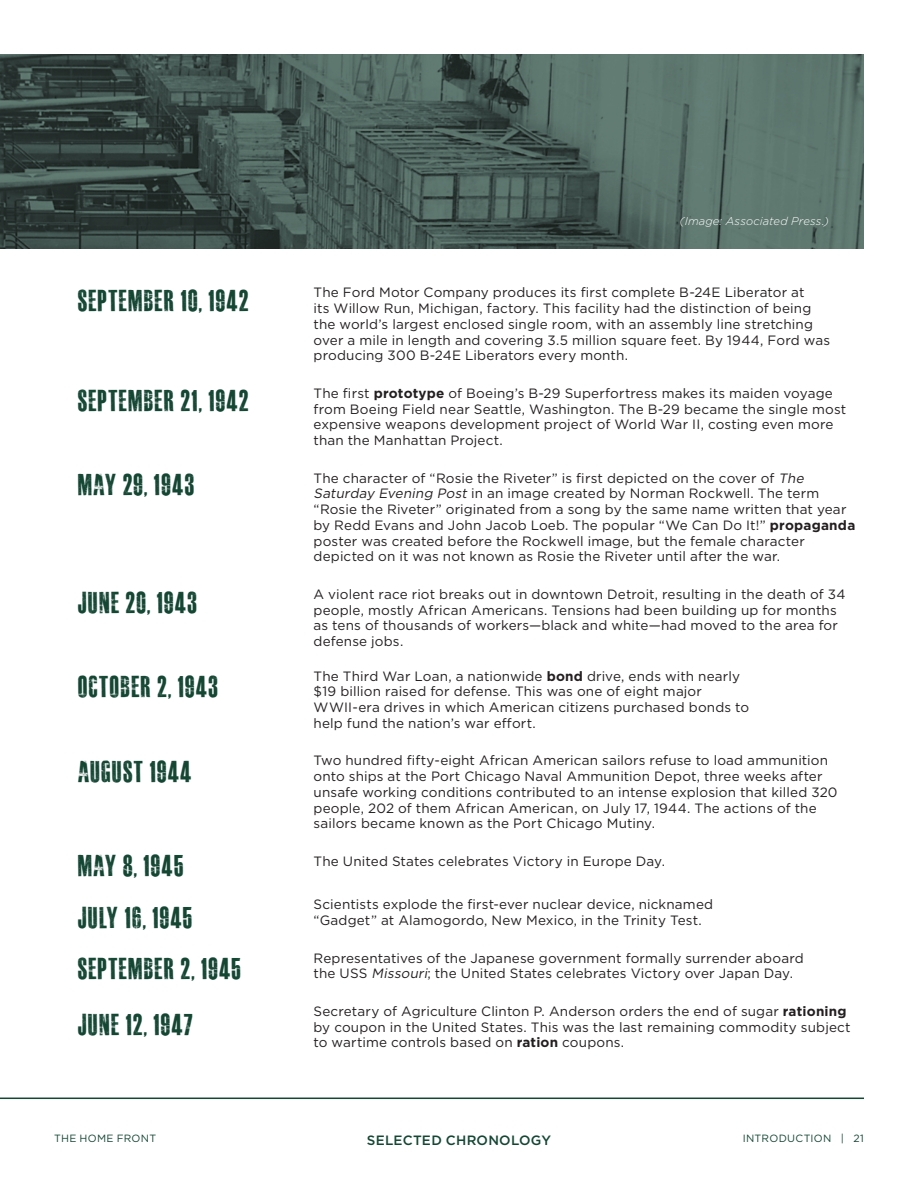
<style>
.page{position:relative;width:918px;height:1188px;background:#fff}
.page>*{position:absolute;margin:0;border:0;box-sizing:border-box;transform-origin:0 0}
.t1{font:30px "MASTERPLANCOMPLETE";letter-spacing:.02em;color:#144634}
.t2{font:13.5px/15.8px "Gotham";letter-spacing:.01em;color:#231f20}
.t3{font:500 13.5px "Gotham";letter-spacing:.015em;color:#144634}
.t4{font:italic 300 11.25px "Gotham";letter-spacing:.015em;color:#fff}
.t5{font:10.5px "Gotham";letter-spacing:.03em;color:#144634}
.s1{font-weight:700}
.s2{font-style:italic}
</style>
<div class="page">
<hr style="left:0;top:1098px;width:864px;height:1px;background:#144634">
<svg style="left:0;top:54px;width:864px;height:194px;background:#495d57"></svg>
<p class="t1" style="left:78px;top:286px;width:173px">SEPTEMBER 10, 1942</p>
<p class="t1" style="left:78px;top:386px;width:173px">SEPTEMBER 21, 1942</p>
<p class="t1" style="left:78px;top:470px;width:118px">MAY 29, 1943</p>
<p class="t1" style="left:78px;top:587px;width:121px">JUNE 20, 1943</p>
<p class="t1" style="left:78px;top:671px;width:142px">OCTOBER 2, 1943</p>
<p class="t1" style="left:78px;top:757px;width:116px">AUGUST 1944</p>
<p class="t1" style="left:78px;top:850px;width:108px">MAY 8, 1945</p>
<p class="t1" style="left:78px;top:903px;width:117px">JULY 16, 1945</p>
<p class="t1" style="left:78px;top:954px;width:165px">SEPTEMBER 2, 1945</p>
<p class="t1" style="left:78px;top:1009px;width:117px">JUNE 12, 1947</p>
<p class="t4" style="left:680px;top:214px;width:151px">(Image: Associated Press.)</p>
<p class="t2" style="left:314px;top:284px;width:518px">The Ford Motor Company produces its first complete B-24E Liberator at<br>its Willow Run, Michigan, factory. This facility had the distinction of being the world’s largest enclosed single room, with an assembly line stretching over a mile in length and covering 3.5 million square feet. By 1944, Ford was producing 300 B-24E Liberators every month.</p>
<p class="t2" style="left:314px;top:385px;width:534px">The first <span class="s1">prototype</span> of Boeing’s B-29 Superfortress makes its maiden voyage from Boeing Field near Seattle, Washington. The B-29 became the single most expensive weapons development project of World War II, costing even more than the Manhattan Project.</p>
<p class="t2" style="left:314px;top:470px;width:543px">The character of “Rosie the Riveter” is first depicted on the cover of <span class="s2">The Saturday Evening Post</span> in an image created by Norman Rockwell. The term “Rosie the Riveter” originated from a song by the same name written that year by Redd Evans and John Jacob Loeb. The popular “We Can Do It!” <span class="s1">propaganda </span>poster was created before the Rockwell image, but the female character depicted on it was not known as Rosie the Riveter until after the war.</p>
<p class="t2" style="left:314px;top:586px;width:534px">A violent race riot breaks out in downtown Detroit, resulting in the death of 34 people, mostly African Americans. Tensions had been building up for months as tens of thousands of workers—black and white—had moved to the area for defense jobs.</p>
<p class="t2" style="left:314px;top:668px;width:437px">The Third War Loan, a nationwide <span class="s1">bond</span> drive, ends with nearly $19 billion raised for defense. This was one of eight major WWII-era drives in which American citizens purchased bonds to help fund the nation’s war effort.</p>
<p class="t2" style="left:314px;top:752px;width:526px">Two hundred fifty-eight African American sailors refuse to load ammunition onto ships at the Port Chicago Naval Ammunition Depot, three weeks after unsafe working conditions contributed to an intense explosion that killed 320 people, 202 of them African American, on July 17, 1944. The actions of the sailors became known as the Port Chicago Mutiny.</p>
<p class="t2" style="left:314px;top:853px;width:353px">The United States celebrates Victory in Europe Day.</p>
<p class="t2" style="left:314px;top:896px;width:401px">Scientists explode the first-ever nuclear device, nicknamed “Gadget” at Alamogordo, New Mexico, in the Trinity Test.</p>
<p class="t2" style="left:314px;top:950px;width:492px">Representatives of the Japanese government formally surrender aboard the USS <span class="s2">Missouri</span>; the United States celebrates Victory over Japan Day.</p>
<p class="t2" style="left:314px;top:1003px;width:539px">Secretary of Agriculture Clinton P. Anderson orders the end of sugar <span class="s1">rationing </span>by coupon in the United States. This was the last remaining commodity subject to wartime controls based on <span class="s1">ration</span> coupons.</p>
<p class="t5" style="left:54px;top:1132px;width:104px">THE HOME FRONT</p>
<p class="t5" style="left:743px;top:1132px;width:123px">INTRODUCTION | 21</p>
<p class="t3" style="left:367px;top:1131px;width:186px">SELECTED CHRONOLOGY</p>
</div>
